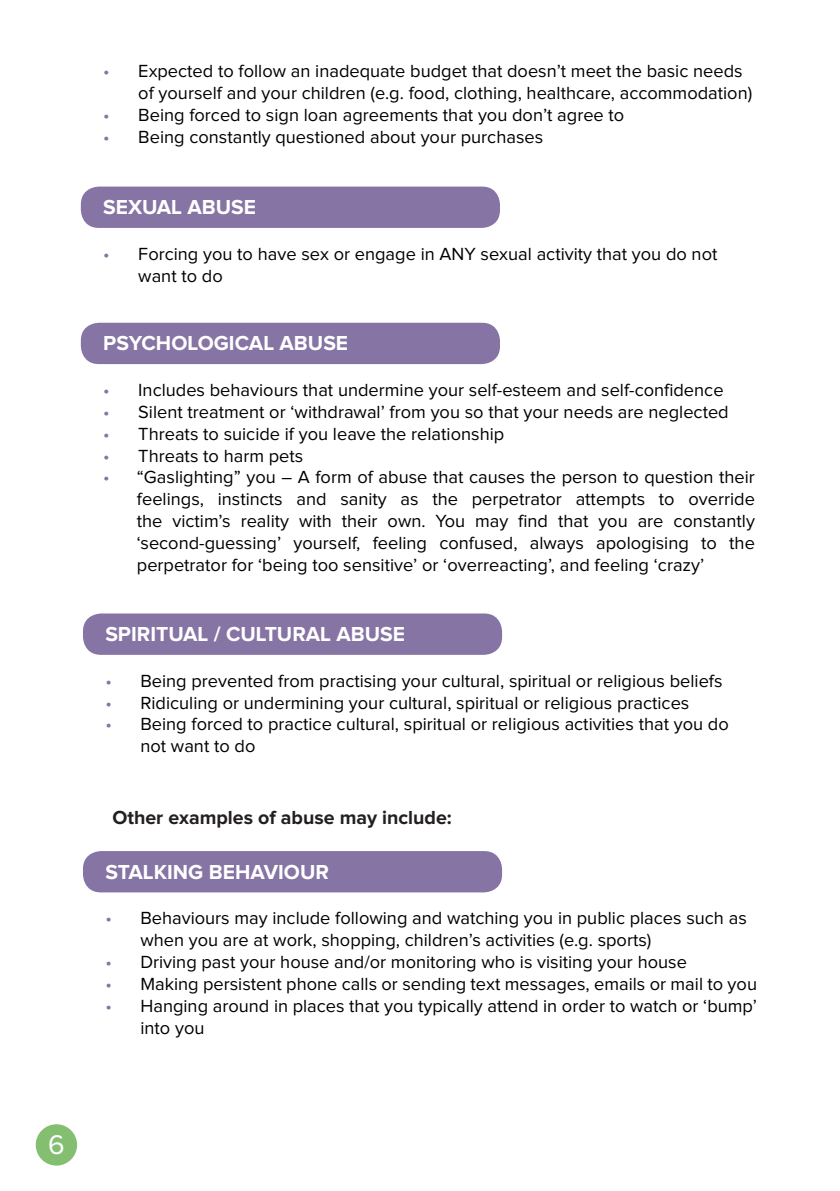
<style>
.page{position:relative;width:840px;height:1191px;background:#fff}
.page>*{position:absolute;margin:0;border:0;box-sizing:border-box;transform-origin:0 0}
.t1{font:28px "Proxima Nova";color:#fff}
.t2{font:700 21px "Proxima Nova";color:#fff}
.t3{font:700 19.6px "Proxima Nova";color:#231f20}
.t4{font:18.2px/21.8px "Proxima Nova";color:#000}
.s1{color:#8674a4}
</style>
<div class="page">
<div style="left:36px;top:1124px;width:41px;height:41px;background:#84bf71;border-radius:50%"></div>
<div style="left:83px;top:613px;width:419px;height:42px;background:#8674a4;border-radius:18px"></div>
<div style="left:83px;top:851px;width:419px;height:41px;background:#8674a4;border-radius:18px"></div>
<div style="left:81px;top:187px;width:418px;height:41px;background:#8674a4;border-radius:18px"></div>
<div style="left:81px;top:323px;width:418px;height:41px;background:#8674a4;border-radius:18px"></div>
<h1 class="t1" style="left:48px;top:1128px;width:18px">6</h1>
<p class="t4" style="left:138px;top:61px;width:615px;text-indent:-35px"><span class="s1">•</span> Expected to follow an inadequate budget that doesn’t meet the basic needs of yourself and your children (e.g. food, clothing, healthcare, accommodation)</p>
<p class="t4" style="left:103px;top:104px;width:522px"><span class="s1">•</span> Being forced to sign loan agreements that you don’t agree to</p>
<p class="t4" style="left:103px;top:126px;width:441px"><span class="s1">•</span> Being constantly questioned about your purchases</p>
<p class="t2" style="left:103px;top:195px;width:154px">SEXUAL ABUSE</p>
<p class="t4" style="left:138px;top:243px;width:580px;text-indent:-35px"><span class="s1">•</span> Forcing you to have sex or engage in ANY sexual activity that you do not want to do</p>
<p class="t2" style="left:103px;top:331px;width:246px">PSYCHOLOGICAL ABUSE</p>
<p class="t4" style="left:103px;top:379px;width:621px"><span class="s1">•</span> Includes behaviours that undermine your self-esteem and self-confidence</p>
<p class="t4" style="left:103px;top:401px;width:626px"><span class="s1">•</span> Silent treatment or ‘withdrawal’ from you so that your needs are neglected</p>
<p class="t4" style="left:103px;top:423px;width:402px"><span class="s1">•</span> Threats to suicide if you leave the relationship</p>
<p class="t4" style="left:103px;top:445px;width:201px"><span class="s1">•</span> Threats to harm pets</p>
<p class="t4" style="left:137px;top:467px;width:619px;text-align:justify;text-indent:-34px"><span class="s1">•</span> “Gaslighting” you – A form of abuse that causes the person to question their feelings, instincts and sanity as the perpetrator attempts to override the victim’s reality with their own. You may find that you are constantly ‘second-guessing’ yourself, feeling confused, always apologising to the perpetrator for ‘being too sensitive’ or ‘overreacting’, and feeling ‘crazy’</p>
<p class="t2" style="left:105px;top:622px;width:301px">SPIRITUAL / CULTURAL ABUSE</p>
<p class="t4" style="left:105px;top:670px;width:618px"><span class="s1">•</span> Being prevented from practising your cultural, spiritual or religious beliefs</p>
<p class="t4" style="left:105px;top:692px;width:585px"><span class="s1">•</span> Ridiculing or undermining your cultural, spiritual or religious practices</p>
<p class="t4" style="left:140px;top:714px;width:589px;text-indent:-35px"><span class="s1">•</span> Being forced to practice cultural, spiritual or religious activities that you do not want to do</p>
<p class="t3" style="left:112px;top:806px;width:341px">Other examples of abuse may include:</p>
<p class="t2" style="left:105px;top:859px;width:225px">STALKING BEHAVIOUR</p>
<p class="t4" style="left:140px;top:907px;width:607px;text-indent:-35px"><span class="s1">•</span> Behaviours may include following and watching you in public places such as when you are at work, shopping, children’s activities (e.g. sports)</p>
<p class="t4" style="left:105px;top:951px;width:582px"><span class="s1">•</span> Driving past your house and/or monitoring who is visiting your house</p>
<p class="t4" style="left:105px;top:973px;width:652px"><span class="s1">•</span> Making persistent phone calls or sending text messages, emails or mail to you</p>
<p class="t4" style="left:140px;top:995px;width:617px;text-indent:-35px"><span class="s1">•</span> Hanging around in places that you typically attend in order to watch or ‘bump’ into you</p>
</div>
